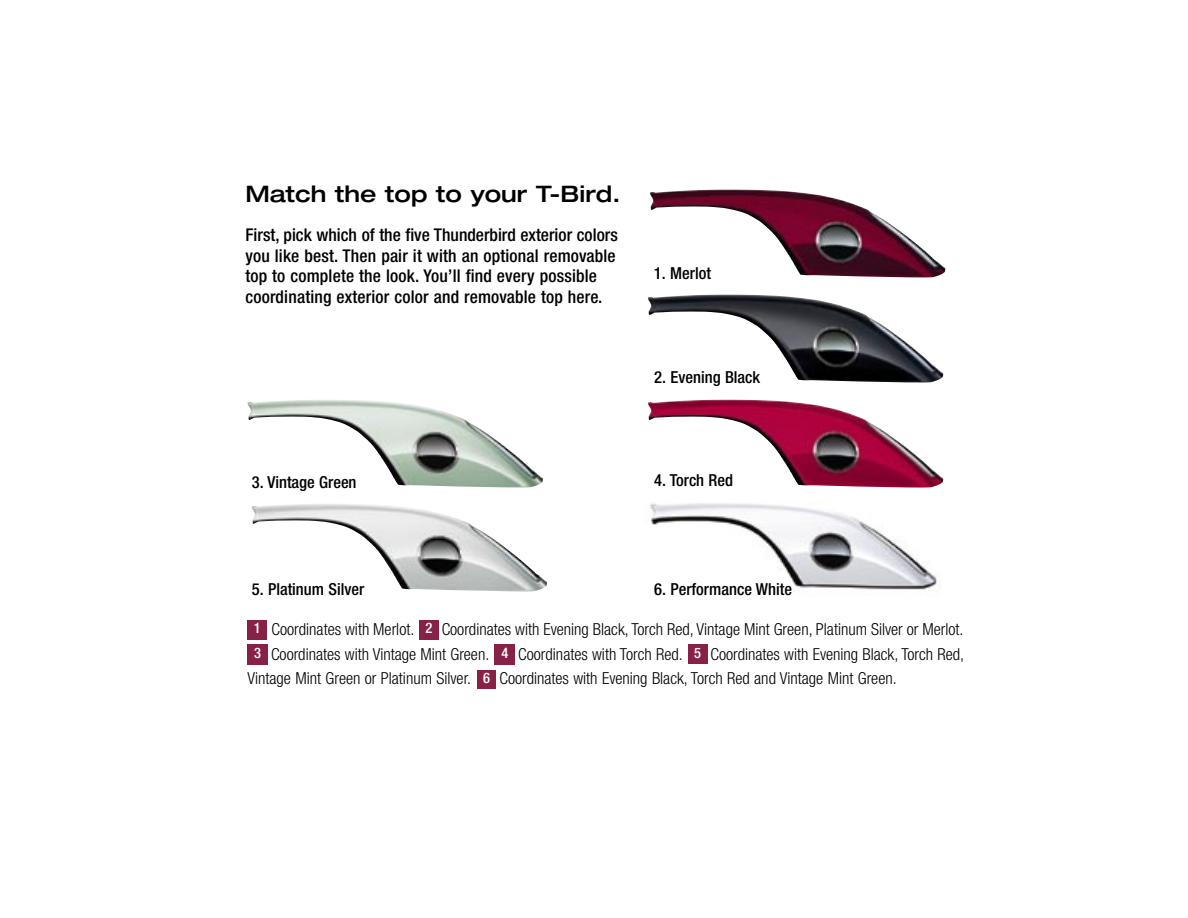
<style>
.page{position:relative;width:1188px;height:918px;background:#fff}
.page>*{position:absolute;margin:0;border:0;box-sizing:border-box;transform-origin:0 0}
.t1{font:500 expanded 22.8px "Helvetica Neue";color:#000}
.t2{font:500 condensed 17.55px/20.7px "Helvetica Neue";letter-spacing:.01em;color:#000}
.t3{font:300 condensed 16.5px "Helvetica Neue";color:#000}
.t4{font:500 condensed 16.5px "Helvetica Neue";color:#000}
.t5{font:500 condensed 14.55px "Helvetica Neue";color:#fff}
</style>
<div class="page">
<img style="left:650px;top:189px;width:296px;height:89px">
<img style="left:648px;top:294px;width:295px;height:89px">
<img style="left:247px;top:400px;width:296px;height:88px">
<img style="left:648px;top:400px;width:295px;height:88px">
<img style="left:650px;top:503px;width:287px;height:87px">
<div style="left:247px;top:620px;width:20px;height:19px;background:#882147"></div>
<div style="left:419px;top:620px;width:20px;height:19px;background:#882147"></div>
<div style="left:247px;top:645px;width:21px;height:20px;background:#882147"></div>
<div style="left:495px;top:645px;width:20px;height:20px;background:#882147"></div>
<div style="left:688px;top:645px;width:19px;height:19px;background:#882147"></div>
<div style="left:477px;top:670px;width:19px;height:19px;background:#882147"></div>
<img style="left:252px;top:504px;width:295px;height:87px">
<p class="t1" style="left:245px;top:179px;width:376px">Match the top to your T-Bird.</p>
<p class="t2" style="left:245px;top:224px;width:374px">First, pick which of the five Thunderbird exterior colors you like best. Then pair it with an optional removable top to complete the look. You’ll find every possible coordinating exterior color and removable top here.</p>
<p class="t4" style="left:654px;top:263px;width:59px">1. Merlot</p>
<p class="t4" style="left:654px;top:367px;width:108px">2. Evening Black</p>
<p class="t4" style="left:252px;top:472px;width:106px">3. Vintage Green</p>
<p class="t4" style="left:654px;top:470px;width:81px">4. Torch Red</p>
<p class="t4" style="left:252px;top:580px;width:114px">5. Platinum Silver</p>
<p class="t4" style="left:654px;top:580px;width:139px">6. Performance White</p>
<p class="t5" style="left:254px;top:619px;width:8px">1</p>
<p class="t3" style="left:272px;top:620px;width:144px">Coordinates with Merlot.</p>
<p class="t5" style="left:426px;top:619px;width:8px">2</p>
<p class="t3" style="left:442px;top:619px;width:523px">Coordinates with Evening Black, Torch Red, Vintage Mint Green, Platinum Silver or Merlot.</p>
<p class="t5" style="left:254px;top:644px;width:8px">3</p>
<p class="t3" style="left:271px;top:644px;width:220px">Coordinates with Vintage Mint Green.</p>
<p class="t5" style="left:501px;top:644px;width:8px">4</p>
<p class="t3" style="left:518px;top:644px;width:166px">Coordinates with Torch Red.</p>
<p class="t5" style="left:694px;top:644px;width:8px">5</p>
<p class="t3" style="left:710px;top:644px;width:255px">Coordinates with Evening Black, Torch Red,</p>
<p class="t3" style="left:247px;top:669px;width:225px">Vintage Mint Green or Platinum Silver.</p>
<p class="t5" style="left:483px;top:669px;width:8px">6</p>
<p class="t3" style="left:499px;top:669px;width:399px">Coordinates with Evening Black, Torch Red and Vintage Mint Green.</p>
</div>
